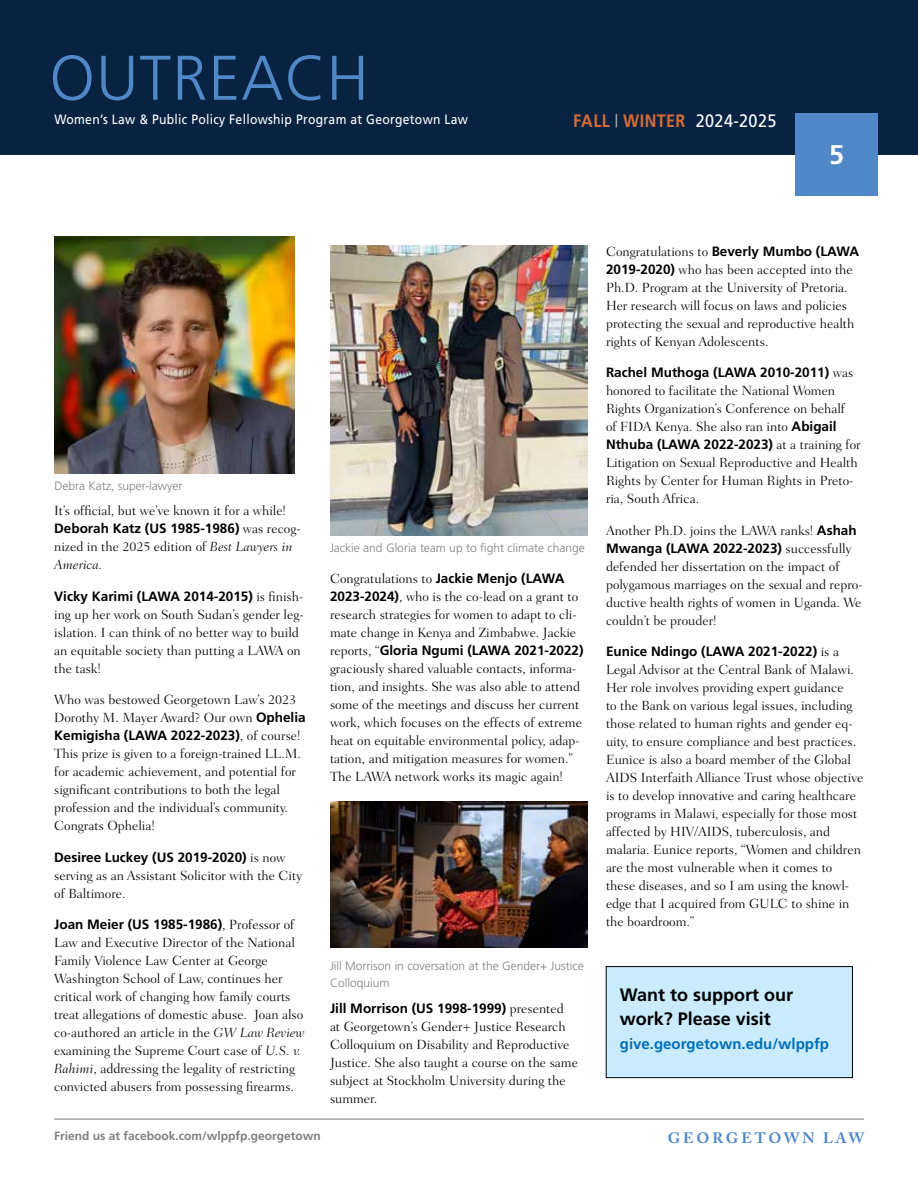
<style>
.page{position:relative;width:918px;height:1188px;background:#fff}
.page>*{position:absolute;margin:0;border:0;box-sizing:border-box;transform-origin:0 0}
.t1{font:300 63px "Frutiger LT Std";letter-spacing:.02em;color:#5087c7}
.t2{font:700 27px "Frutiger LT Std";color:#fff}
.text_title{font:700 18px/24px "Frutiger LT Std";color:#000}
.t3{font:700 18px "Frutiger LT Std";letter-spacing:.025em;color:#d56c38;scale:.9 1}
.text_title-2{font:700 15px "Frutiger LT Std";color:#006fba}
.t4{font:700 15px "Adobe Caslon Pro";letter-spacing:.19em;color:#5087c7}
.body_text{font:300 13.5px/18px "Fairfield LT Std";color:#000}
.t5{font:13.5px "Frutiger LT Std";letter-spacing:.025em;color:#fff;scale:.9 1}
.t6{font:300 12px/16.5px "Frutiger LT Std";color:#7e8083}
.t7{font:700 12px "Frutiger LT Std";color:#7e8083}
.s1{font-weight:400;color:#fff}
.s2{font-family:"Frutiger LT Std";font-weight:700}
.s3{font-style:italic}
</style>
<div class="page">
<div style="left:0;top:0;width:918px;height:155px;background:#082342"></div>
<div style="left:796px;top:113px;width:82px;height:82px;background:#5087c7"></div>
<hr style="left:54px;top:1119px;width:810px;height:1px;background:#7e8083">
<img style="left:330px;top:245px;width:258px;height:291px">
<img style="left:330px;top:802px;width:257px;height:145px">
<img style="left:54px;top:236px;width:240px;height:237px">
<div style="left:606px;top:967px;width:246px;height:111px;background:#c9ebfc"></div>
<div style="left:606px;top:966px;width:247px;height:112px;border:1px solid #000"></div>
<h1 class="t1" style="left:50px;top:42px;width:321px">OUTREACH</h1>
<p class="t5" style="left:54px;top:111px;width:461px">Women’s Law &amp; Public Policy Fellowship Program at Georgetown Law</p>
<h3 class="t3" style="left:573px;top:110px;width:227px">FALL <sup>|</sup> WINTER <span class="s1">2024-2025</span></h3>
<h2 class="t2" style="left:829px;top:138px;width:17px">5</h2>
<p class="t6" style="left:54px;top:477px;width:130px">Debra Katz, super-lawyer</p>
<p class="body_text" style="left:54px;top:502px;width:248px">It’s official, but we’ve known it for a while!<br><span class="s2">Deborah Katz (US 1985-1986)</span> was recog&shy;nized in the 2025 edition of <span class="s3">Best Lawyers in America.</span></p>
<p class="body_text" style="left:54px;top:587px;width:251px"><span class="s2">Vicky Karimi (LAWA 2014-2015)</span> is finish&shy;ing up her work on South Sudan’s gender leg&shy;islation. I can think of no better way to build an equitable society than putting a LAWA on the task!</p>
<p class="body_text" style="left:54px;top:691px;width:253px">Who was bestowed Georgetown Law’s 2023<br>Dorothy M. Mayer Award? Our own <span class="s2">Ophelia Kemigisha (LAWA 2022-2023)</span>, of course!<br>This prize is given to a foreign-trained LL.M. for academic achievement, and potential for significant contributions to both the legal profession and the individual’s community.<br>Congrats Ophelia!</p>
<p class="body_text" style="left:54px;top:848px;width:249px"><span class="s2">Desiree Luckey (US 2019-2020)</span> is now serving as an Assistant Solicitor with the City of Baltimore.</p>
<p class="body_text" style="left:54px;top:916px;width:252px"><span class="s2">Joan Meier (US 1985-1986)</span>, Professor of Law and Executive Director of the National Family Violence Law Center at George Washington School of Law, continues her critical work of changing how family courts treat allegations of domestic abuse. Joan also co-authored an article in the <span class="s3">GW Law Review </span>examining the Supreme Court case of <span class="s3">U.S. v.<br>Rahimi</span>, addressing the legality of restricting convicted abusers from possessing firearms.</p>
<p class="t6" style="left:330px;top:540px;width:256px">Jackie and Gloria team up to fight climate change</p>
<p class="body_text" style="left:330px;top:570px;width:255px">Congratulations to <span class="s2">Jackie Menjo (LAWA 2023-2024)</span>, who is the co-lead on a grant to research strategies for women to adapt to cli&shy;mate change in Kenya and Zimbabwe. Jackie reports, “<span class="s2">Gloria Ngumi (LAWA 2021-2022) </span>graciously shared valuable contacts, informa&shy;tion, and insights. She was also able to attend some of the meetings and discuss her current work, which focuses on the effects of extreme heat on equitable environmental policy, adap&shy;tation, and mitigation measures for women.” The LAWA network works its magic again!</p>
<p class="t6" style="left:330px;top:958px;width:255px">Jill Morrison in coversation at the Gender+ Justice<br>Colloquium</p>
<p class="body_text" style="left:330px;top:999px;width:249px"><span class="s2">Jill Morrison (US 1998-1999)</span> presented<br>at Georgetown’s Gender+ Justice Research Colloquium on Disability and Reproductive Justice. She also taught a course on the same subject at Stockholm University during the summer.</p>
<p class="t7" style="left:54px;top:1128px;width:268px">Friend us at facebook.com/wlppfp.georgetown</p>
<p class="body_text" style="left:606px;top:242px;width:255px">Congratulations to <span class="s2">Beverly Mumbo (LAWA 2019-2020)</span> who has been accepted into the Ph.D. Program at the University of Pretoria.<br>Her research will focus on laws and policies protecting the sexual and reproductive health rights of Kenyan Adolescents.</p>
<p class="body_text" style="left:606px;top:364px;width:256px"><span class="s2">Rachel Muthoga (LAWA 2010-2011)</span> was honored to facilitate the National Women Rights Organization’s Conference on behalf<br>of FIDA Kenya. She also ran into <span class="s2">Abigail Nthuba (LAWA 2022-2023)</span> at a training for Litigation on Sexual Reproductive and Health Rights by Center for Human Rights in Preto&shy;ria, South Africa.</p>
<p class="body_text" style="left:606px;top:521px;width:258px">Another Ph.D. joins the LAWA ranks! <span class="s2">Ashah Mwanga (LAWA 2022-2023)</span> successfully defended her dissertation on the impact of polygamous marriages on the sexual and repro&shy;ductive health rights of women in Uganda. We couldn’t be prouder!</p>
<p class="body_text" style="left:606px;top:643px;width:259px"><span class="s2">Eunice Ndingo (LAWA 2021-2022)</span> is a Legal Advisor at the Central Bank of Malawi.<br>Her role involves providing expert guidance<br>to the Bank on various legal issues, including those related to human rights and gender eq&shy;uity, to ensure compliance and best practices.<br>Eunice is also a board member of the Global AIDS Interfaith Alliance Trust whose objective is to develop innovative and caring healthcare programs in Malawi, especially for those most affected by HIV/AIDS, tuberculosis, and malaria. Eunice reports, “Women and children are the most vulnerable when it comes to these diseases, and so I am using the knowl&shy;edge that I acquired from GULC to shine in the boardroom.”</p>
<p class="text_title" style="left:620px;top:983px;width:175px">Want to support our work? Please visit</p>
<p class="text_title-2" style="left:620px;top:1035px;width:211px">give.georgetown.edu/wlppfp</p>
<p class="t4" style="left:668px;top:1129px;width:198px">GEORGETOWN LAW</p>
</div>
